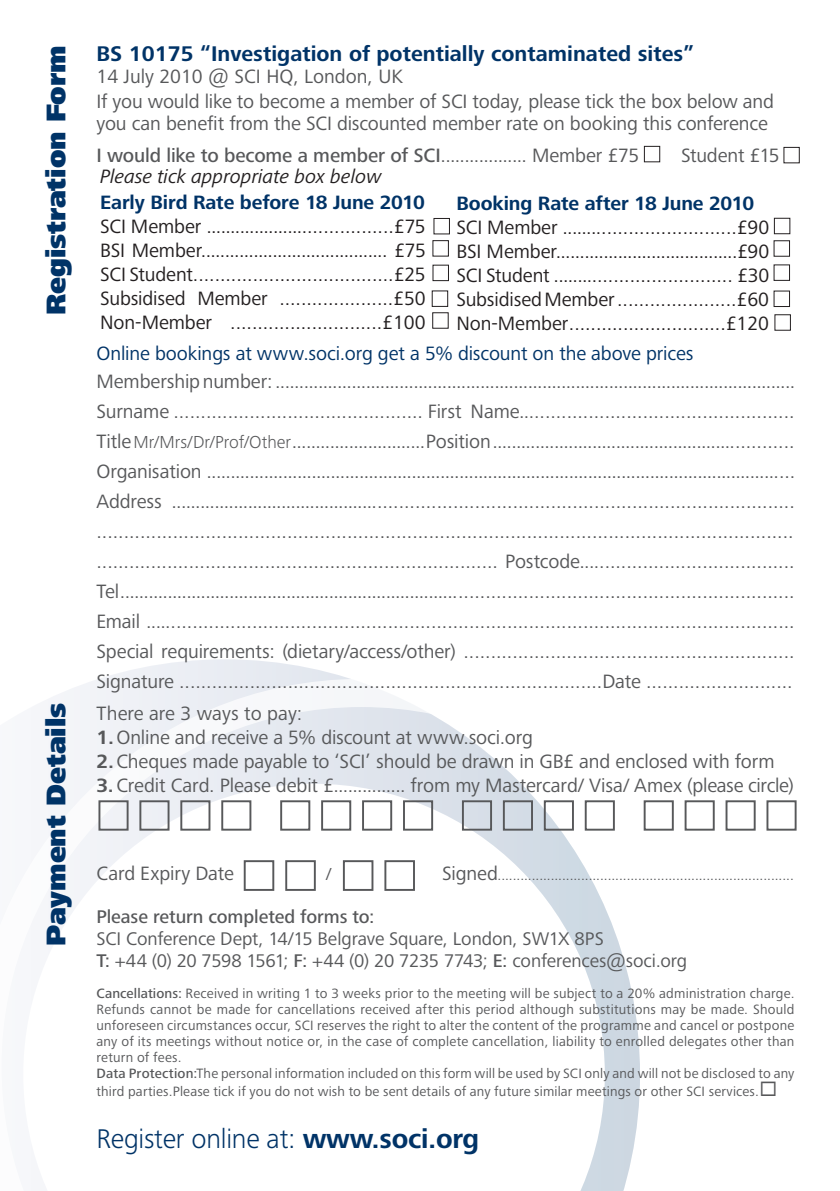
<style>
.page{position:relative;width:840px;height:1191px;background:#fff}
.page>*{position:absolute;margin:0;border:0;box-sizing:border-box;transform-origin:0 0}
.t1{font:900 28px "Frutiger Next Pro";color:#003367}
.t2{font:300 28px "Frutiger Next Pro";letter-spacing:-.01em;color:#003367}
.t3{font:700 22px "Frutiger Next Pro";color:#003367}
.t4{font:20px/30px "Frutiger Next Pro";letter-spacing:-.005em;color:#57585a;text-align:justify}
.t5{font:20px/24px "Frutiger Next Pro";letter-spacing:-.005em;color:#231f20}
.t6{font:20px "Frutiger Next Pro";letter-spacing:-.005em;color:#003367}
.t7{font:500 20px "Frutiger Next Pro";letter-spacing:-.005em;color:#57585a}
.t8{font:700 20px "Frutiger Next Pro";letter-spacing:-.005em;color:#003367}
.t9{font:italic 20px "Frutiger Next Pro";letter-spacing:-.005em;color:#231f20}
.t10{font:19px/22px "Frutiger Next Pro";letter-spacing:-.01em;color:#57585a}
.t11{font:500 19px "Frutiger Next Pro";letter-spacing:-.005em;color:#57585a}
.t12{font:18px "Frutiger Next Pro";color:#57585a}
.t13{font:14px/16px "Frutiger Next Pro";letter-spacing:.01em;color:#57585a;text-align:justify}
.s1{font-weight:400}
.s2{font-weight:300;font-size:18px}
.s3{font-weight:700}
.s4{font-size:20px}
.s5{font-weight:500}
</style>
<div class="page">
<svg style="left:101px;top:659px;width:249px;height:20px"></svg>
<svg style="left:48px;top:679px;width:700px;height:512px"></svg>
<div style="left:98px;top:800px;width:30px;height:30px;border:2px solid #57585a"></div>
<div style="left:139px;top:800px;width:30px;height:30px;border:2px solid #57585a"></div>
<div style="left:180px;top:800px;width:30px;height:30px;border:2px solid #57585a"></div>
<div style="left:221px;top:800px;width:30px;height:30px;border:2px solid #57585a"></div>
<div style="left:461px;top:800px;width:30px;height:30px;border:2px solid #57585a"></div>
<div style="left:502px;top:800px;width:30px;height:30px;border:2px solid #57585a"></div>
<div style="left:543px;top:800px;width:30px;height:30px;border:2px solid #57585a"></div>
<div style="left:584px;top:800px;width:30px;height:30px;border:2px solid #57585a"></div>
<div style="left:280px;top:800px;width:30px;height:30px;border:2px solid #57585a"></div>
<div style="left:321px;top:800px;width:30px;height:30px;border:2px solid #57585a"></div>
<div style="left:362px;top:800px;width:30px;height:30px;border:2px solid #57585a"></div>
<div style="left:403px;top:800px;width:30px;height:30px;border:2px solid #57585a"></div>
<div style="left:643px;top:800px;width:30px;height:30px;border:2px solid #57585a"></div>
<div style="left:684px;top:800px;width:30px;height:30px;border:2px solid #57585a"></div>
<div style="left:725px;top:800px;width:30px;height:30px;border:2px solid #57585a"></div>
<div style="left:766px;top:800px;width:30px;height:30px;border:2px solid #57585a"></div>
<div style="left:243px;top:860px;width:31px;height:31px;border:2px solid #57585a"></div>
<div style="left:285px;top:860px;width:30px;height:31px;border:2px solid #57585a"></div>
<div style="left:343px;top:860px;width:30px;height:31px;border:2px solid #57585a"></div>
<div style="left:384px;top:860px;width:30px;height:31px;border:2px solid #57585a"></div>
<div style="left:643px;top:146px;width:17px;height:16px;border:1px solid #231f20"></div>
<div style="left:783px;top:147px;width:16px;height:16px;border:1px solid #231f20"></div>
<div style="left:773px;top:240px;width:16px;height:17px;border:1px solid #231f20"></div>
<div style="left:431px;top:290px;width:17px;height:17px;border:1px solid #231f20"></div>
<div style="left:773px;top:218px;width:16px;height:16px;border:1px solid #231f20"></div>
<div style="left:432px;top:312px;width:16px;height:17px;border:1px solid #231f20"></div>
<div style="left:774px;top:314px;width:16px;height:17px;border:1px solid #231f20"></div>
<p class="t1" style="left:40px;top:315px;width:271px;rotate:-90deg">Registration Form</p>
<p class="t1" style="left:40px;top:946px;width:245px;rotate:-90deg">Payment Details</p>
<p class="t3" style="left:96px;top:41px;width:599px">BS 10175 “Investigation of potentially contaminated sites”</p>
<p class="t4" style="left:96px;top:62px;width:308px">14 July 2010 @ SCI HQ, London, UK</p>
<p class="t4" style="left:96px;top:90px;width:678px;line-height:22px">If you would like to become a member of SCI today, please tick the box below and you can benefit from the SCI discounted member rate on booking this conference</p>
<p class="t7" style="left:96px;top:144px;width:544px">I would like to become a member of SCI<span class="s1">.................. Member £75</span></p>
<p class="t4" style="left:680px;top:140px;width:100px">Student £15</p>
<p class="t9" style="left:100px;top:165px;width:283px">Please tick appropriate box below</p>
<p class="t8" style="left:100px;top:191px;width:326px">Early Bird Rate before 18 June 2010</p>
<p class="t5" style="left:100px;top:215px;width:327px">SCI Member .....................................£75<br>BSI Member....................................... £75</p>
<p class="t5" style="left:100px;top:263px;width:327px">SCI Student.....................................£25</p>
<p class="t5" style="left:100px;top:287px;width:327px">Subsidised Member .....................£50</p>
<p class="t5" style="left:100px;top:311px;width:327px">Non-Member ............................£100</p>
<p class="t8" style="left:456px;top:191px;width:299px">Booking Rate after 18 June 2010</p>
<p class="t5" style="left:456px;top:215px;width:314px">SCI Member .................................£90<br>BSI Member......................................£90</p>
<p class="t5" style="left:456px;top:263px;width:314px">SCI Student .................................. £30</p>
<p class="t5" style="left:456px;top:287px;width:314px">Subsidised Member ......................£60</p>
<p class="t5" style="left:456px;top:311px;width:314px">Non-Member .............................£120</p>
<p class="t6" style="left:96px;top:342px;width:598px">Online bookings at www.soci.org get a 5% discount on the above prices</p>
<p class="t4" style="left:96px;top:366px;width:699px">Membership number: .............................................................................................................</p>
<p class="t4" style="left:96px;top:396px;width:699px">Surname .............................................. First Name...................................................</p>
<p class="t4" style="left:96px;top:426px;width:699px">Title <span class="s2">Mr/Mrs/Dr/Prof/Other</span> ............................ Position ..............................................................</p>
<p class="t4" style="left:96px;top:456px;width:700px">Organisation ...........................................................................................................................</p>
<p class="t4" style="left:96px;top:486px;width:699px">Address ........................................................................................................................ ................................................................................................................................ .......................................................................... Postcode........................................</p>
<p class="t4" style="left:96px;top:576px;width:699px">Tel ....................................................................... ..............................................................</p>
<p class="t4" style="left:96px;top:606px;width:699px">Email ........................................................................................................................</p>
<p class="t4" style="left:96px;top:636px;width:699px">Special requirements: (dietary/access/other) .............................................................</p>
<p class="t4" style="left:96px;top:666px;width:697px">Signature ..............................................................................Date ...........................</p>
<p class="t4" style="left:96px;top:698px;width:207px">There are 3 ways to pay:</p>
<p class="t4" style="left:96px;top:722px;width:438px"><span class="s3">1.</span>Online and receive a 5% discount at www.soci.org</p>
<p class="t4" style="left:96px;top:746px;width:679px"><span class="s3">2.</span>Cheques made payable to ‘SCI’ should be drawn in GB£ and enclosed with form</p>
<p class="t4" style="left:96px;top:770px;width:698px"><span class="s3">3.</span>Credit Card. Please debit £............... from my Mastercard/ Visa/ Amex (please circle)</p>
<p class="t4" style="left:96px;top:858px;width:139px">Card Expiry Date</p>
<p class="t12" style="left:326px;top:864px;width:7px">/</p>
<p class="t13" style="left:442px;top:867px;width:353px"><span class="s4">Signed</span>..............................................................................</p>
<p class="t11" style="left:96px;top:906px;width:279px">Please return completed forms to:</p>
<p class="t10" style="left:96px;top:927px;width:592px">SCI Conference Dept, 14/15 Belgrave Square, London, SW1X 8PS<br><span class="s5">T:</span> +44 (0) 20 7598 1561; <span class="s5">F:</span> +44 (0) 20 7235 7743; <span class="s5">E:</span> conferences@soci.org</p>
<p class="t13" style="left:96px;top:985px;width:699px"><span class="s5">Cancellations:</span> Received in writing 1 to 3 weeks prior to the meeting will be subject to a 20% administration charge.<br>Refunds cannot be made for cancellations received after this period although substitutions may be made. Should unforeseen circumstances occur, SCI reserves the right to alter the content of the programme and cancel or postpone any of its meetings without notice or, in the case of complete cancellation, liability to enrolled delegates other than return of fees.</p>
<p class="t13" style="left:96px;top:1064px;width:699px;line-height:18px"><span class="s5">Data Protection:</span>The personal information included on this form will be used by SCI only and will not be disclosed to any third parties.Please tick if you do not wish to be sent details of any future similar meetings or other SCI services.◻</p>
<p class="t2" style="left:96px;top:1122px;width:384px">Register online at: <span class="s3">www.soci.org</span></p>
</div>
